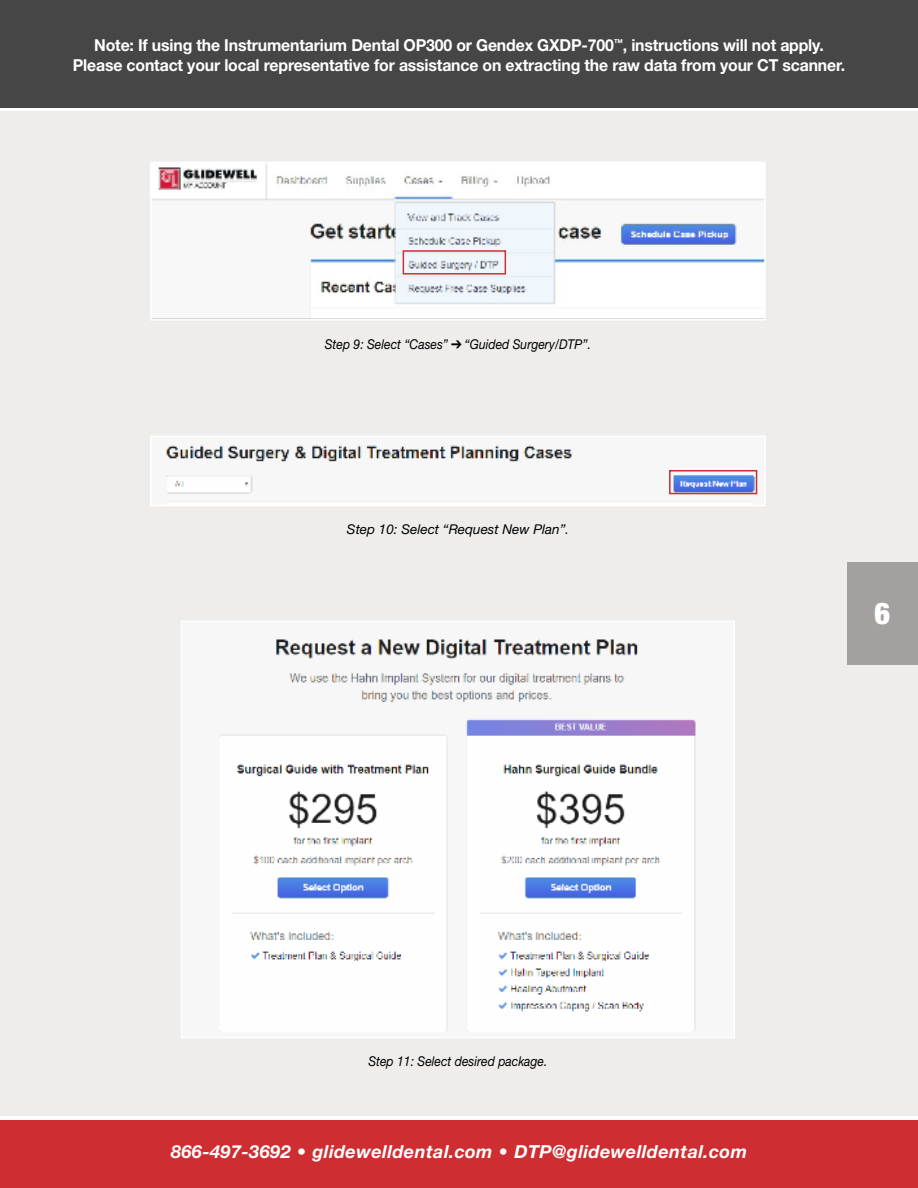
<style>
.page{position:relative;width:918px;height:1188px;background:#fff}
.page>*{position:absolute;margin:0;border:0;box-sizing:border-box;transform-origin:0 0}
.t1{font:900 condensed 30px "Helvetica Neue LT Std";color:#fff}
.t2{font:italic 700 18px "Helvetica Neue LT Std";letter-spacing:.025em;color:#fff}
.t3{font:700 16.5px/19.8px "Helvetica Neue LT Std";letter-spacing:-.01em;color:#fff;text-align:center;scale:.96 1}
.t4{font:italic 13.5px "Helvetica Neue LT Std";color:#000;scale:.9 1}
.t5{font:italic 13.5px "Helvetica Neue LT Std";color:#000}
</style>
<div class="page">
<div style="left:0;top:0;width:918px;height:108px;background:#474646"></div>
<div style="left:0;top:1120px;width:918px;height:68px;background:#ce2e31"></div>
<div style="left:0;top:111px;width:918px;height:1005px;background:#eeedec"></div>
<div style="left:847px;top:562px;width:71px;height:103px;background:#a4a0a0"></div>
<img style="left:184px;top:624px;width:548px;height:411px">
<div style="left:181px;top:621px;width:554px;height:417px;border:2px solid #fff"></div>
<img style="left:153px;top:439px;width:610px;height:64px">
<div style="left:150px;top:436px;width:616px;height:70px;border:2px solid #fff"></div>
<div style="left:669px;top:470px;width:88px;height:24px;border:2px solid #ce2e31"></div>
<img style="left:153px;top:165px;width:610px;height:153px">
<div style="left:150px;top:162px;width:616px;height:159px;border:2px solid #fff"></div>
<div style="left:403px;top:250px;width:103px;height:25px;border:2px solid #ce2e31"></div>
<p class="t3" style="left:73px;top:35px;width:806px">Note: If using the Instrumentarium Dental OP300 or Gendex GXDP-700<sup>™</sup>, instructions will not apply.<br>Please contact your local representative for assistance on extracting the raw data from your CT scanner.</p>
<p class="t4" style="left:325px;top:336px;width:297px">Step 9: Select “Cases” ➔ “Guided Surgery/DTP”.</p>
<p class="t5" style="left:347px;top:521px;width:223px">Step 10: Select “Request New Plan”.</p>
<h1 class="t1" style="left:875px;top:595px;width:17px">6</h1>
<p class="t4" style="left:368px;top:1053px;width:200px">Step 11: Select desired package.</p>
<p class="t2" style="left:171px;top:1140px;width:577px">866-497-3692 • glidewelldental.com • DTP@glidewelldental.com</p>
</div>
